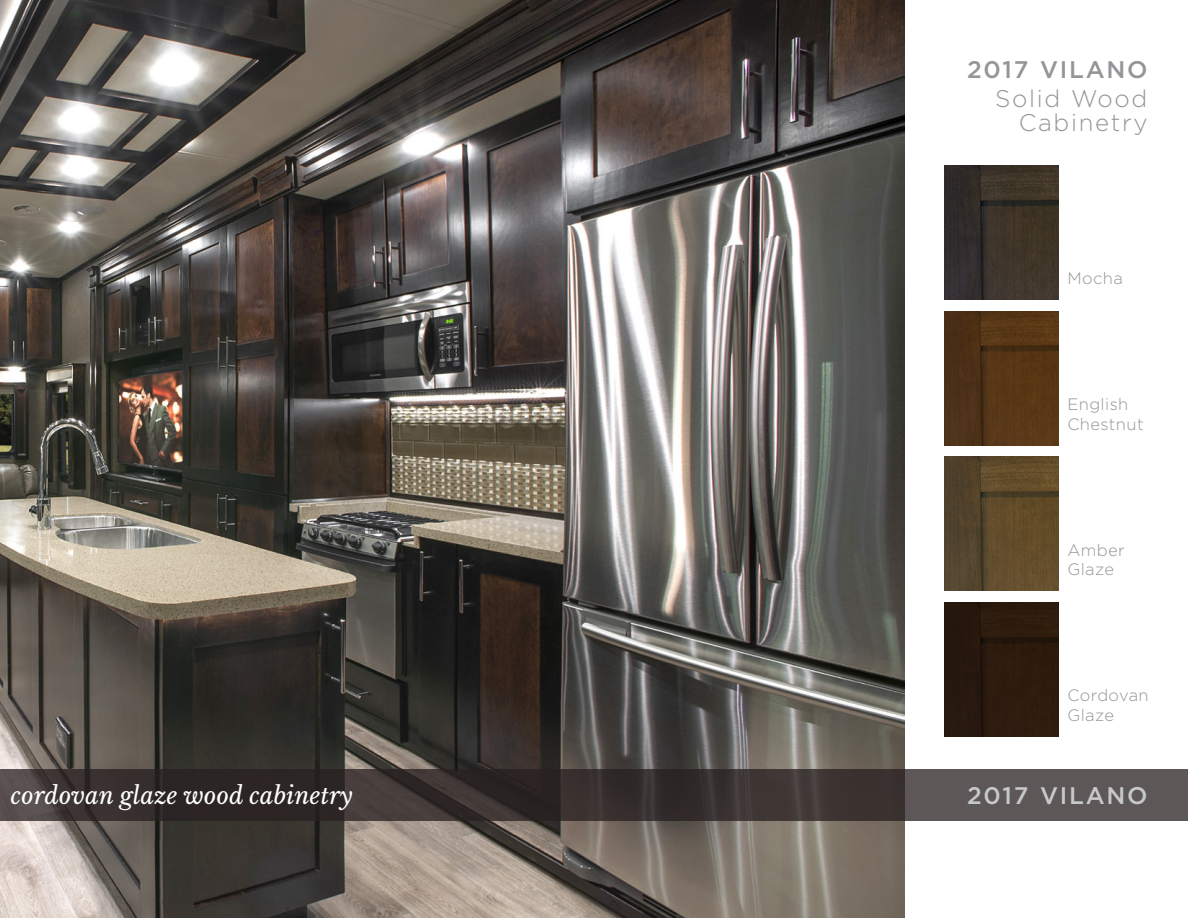
<style>
.page{position:relative;width:1188px;height:918px;background:#fff}
.page>*{position:absolute;margin:0;border:0;box-sizing:border-box;transform-origin:0 0}
.t1{font:italic 24px "Libre Baskerville";color:#fff}
.t2{font:300 24px/24.3px "Gotham";letter-spacing:.07em;color:#939598;text-align:right}
.t3{font:500 24px "Gotham";letter-spacing:.07em;color:#c7c8ca}
.t4{font:500 24px "Gotham";letter-spacing:.07em;color:#939598}
.t5{font:300 16.5px/19.8px "Gotham";letter-spacing:.025em;color:#939598}
</style>
<div class="page">
<img style="left:0;top:0;width:904px;height:918px">
<svg style="left:0;top:770px;width:1188px;height:51px;background:#403938"></svg>
<img style="left:945px;top:165px;width:113px;height:134px">
<div style="left:945px;top:603px;width:113px;height:134px;background:#2c1a0e"></div>
<img style="left:945px;top:457px;width:113px;height:134px">
<img style="left:945px;top:311px;width:113px;height:134px">
<h1 class="t1" style="left:11px;top:781px;width:344px">cordovan glaze wood cabinetry</h1>
<h1 class="t4" style="left:967px;top:56px;width:182px">2017 VILANO</h1>
<h1 class="t2" style="left:995px;top:86px;width:154px">Solid Wood<br>Cabinetry</h1>
<p class="t5" style="left:1067px;top:268px;width:57px">Mocha</p>
<p class="t5" style="left:1067px;top:394px;width:78px">English<br>Chestnut</p>
<p class="t5" style="left:1067px;top:540px;width:59px">Amber<br>Glaze</p>
<p class="t5" style="left:1067px;top:685px;width:83px">Cordovan<br>Glaze</p>
<h1 class="t3" style="left:967px;top:782px;width:182px">2017 VILANO</h1>
</div>
